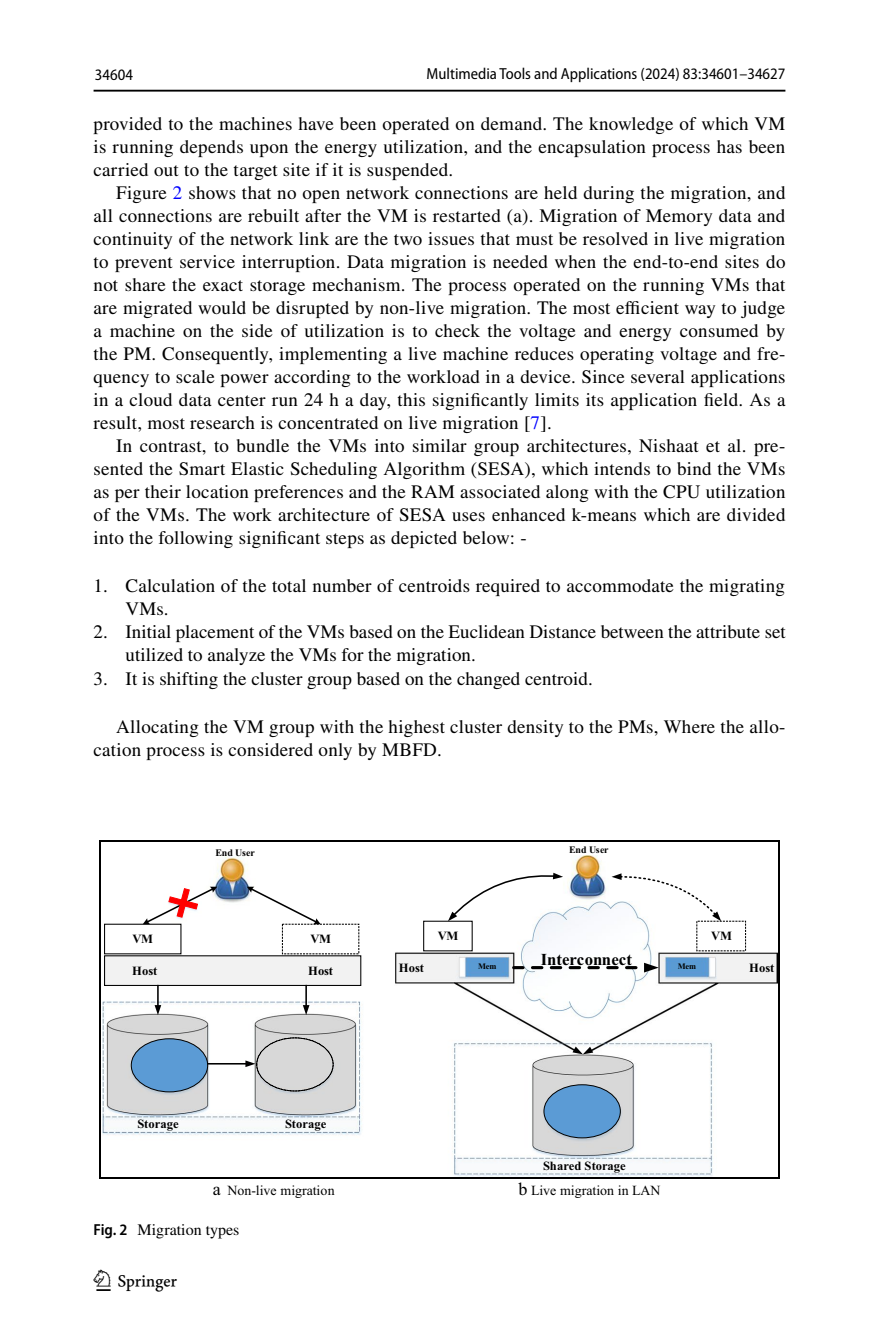
<style>
.page{position:relative;width:879px;height:1333px;background:#fff}
.page>*{position:absolute;margin:0;border:0;box-sizing:border-box;transform-origin:0 0}
.t1{font:30px "Springnew Regular 4";color:#000}
.t2{font:19px/23px "STIX";letter-spacing:.01em;color:#000;text-align:justify}
.t3{font:16.8px "Times New Roman PS Bold MT2";color:#000}
.t4{font:semi-condensed 16px "Myriad Pro";color:#000}
.t5{font:16px "STIX";color:#000}
.t6{font:13.8px "Times New Roman PSMT2";letter-spacing:-.005em;color:#000}
.t7{font:12.6px "Times New Roman PS Bold MT2";color:#000}
.t8{font:10px "Times New Roman PS Bold MT2";letter-spacing:-.025em;color:#000}
.t9{font:8.4px "Times New Roman PS Bold MT2";letter-spacing:-.005em;color:#000}
.s1{color:#00f}
.s2{font-size:18px}
.s3{font-family:"Myriad Pro";font-weight:600;font-stretch:semi-condensed}
</style>
<div class="page">
<hr style="left:94px;top:90px;width:691px;height:2px;background:#000">
<img style="left:102px;top:855px;width:675px;height:321px">
<hr style="left:157px;top:985px;width:2px;height:20px;background:#000">
<svg style="left:155px;top:1005px;width:6px;height:10px"></svg>
<hr style="left:305px;top:985px;width:2px;height:20px;background:#000">
<svg style="left:303px;top:1005px;width:6px;height:10px"></svg>
<div style="left:131px;top:1038px;width:77px;height:53px;background:#5b9bd5;border-radius:50%"></div>
<div style="left:131px;top:1038px;width:77px;height:54px;border:1px solid #000;border-radius:50%"></div>
<hr style="left:208px;top:1062px;width:38px;height:2px;background:#000">
<svg style="left:245px;top:1060px;width:10px;height:7px"></svg>
<div style="left:256px;top:1037px;width:77px;height:54px;border:1px dashed #000;border-radius:50%"></div>
<svg style="left:104px;top:886px;width:257px;height:99px"></svg>
<svg style="left:572px;top:1046px;width:21px;height:8px"></svg>
<div style="left:544px;top:1084px;width:76px;height:53px;background:#5b9bd5;border-radius:50%"></div>
<div style="left:544px;top:1084px;width:76px;height:54px;border:1px solid #000;border-radius:50%"></div>
<svg style="left:514px;top:962px;width:145px;height:10px"></svg>
<svg style="left:423px;top:872px;width:140px;height:79px"></svg>
<svg style="left:611px;top:873px;width:135px;height:78px"></svg>
<hr style="left:101px;top:840px;width:677px;height:1px;background:#000">
<hr style="left:99px;top:841px;width:2px;height:335px;background:#000">
<hr style="left:778px;top:841px;width:2px;height:335px;background:#000">
<hr style="left:101px;top:1176px;width:677px;height:2px;background:#000">
<p class="t4" style="left:95px;top:66px;width:39px">34604</p>
<p class="t4" style="left:426px;top:65px;width:360px">Multimedia Tools and Applications (2024) 83:34601–34627</p>
<p class="t2" style="left:94px;top:113px;width:693px">provided to the machines have been operated on demand. The knowledge of which VM is running depends upon the energy utilization, and the encapsulation process has been carried out to the target site if it is suspended.</p>
<p class="t2" style="left:94px;top:182px;width:693px;text-indent:23px">Figure <span class="s1">2</span> shows that no open network connections are held during the migration, and all connections are rebuilt after the VM is restarted (a). Migration of Memory data and continuity of the network link are the two issues that must be resolved in live migration to prevent service interruption. Data migration is needed when the end-to-end sites do not share the exact storage mechanism. The process operated on the running VMs that are migrated would be disrupted by non-live migration. The most efficient way to judge a machine on the side of utilization is to check the voltage and energy consumed by the PM. Consequently, implementing a live machine reduces operating voltage and fre&shy;quency to scale power according to the workload in a device. Since several applications in a cloud data center run 24 h a day, this significantly limits its application field. As a result, most research is concentrated on live migration [<span class="s1">7</span>].</p>
<p class="t2" style="left:94px;top:435px;width:693px;text-indent:23px">In contrast, to bundle the VMs into similar group architectures, Nishaat et al. pre&shy;sented the Smart Elastic Scheduling Algorithm (SESA), which intends to bind the VMs as per their location preferences and the RAM associated along with the CPU utilization of the VMs. The work architecture of SESA uses enhanced k-means which are divided into the following significant steps as depicted below: -</p>
<p class="t2" style="left:126px;top:576px;width:661px;text-indent:-32px">1. Calculation of the total number of centroids required to accommodate the migrating<br>VMs.</p>
<p class="t2" style="left:126px;top:622px;width:661px;text-indent:-32px">2. Initial placement of the VMs based on the Euclidean Distance between the attribute set utilized to analyze the VMs for the migration.</p>
<p class="t2" style="left:94px;top:668px;width:501px">3. It is shifting the cluster group based on the changed centroid.</p>
<p class="t2" style="left:94px;top:716px;width:693px;text-indent:23px">Allocating the VM group with the highest cluster density to the PMs, Where the allo&shy;cation process is considered only by MBFD.</p>
<p class="t8" style="left:215px;top:845px;width:41px">End User</p>
<p class="t8" style="left:569px;top:842px;width:41px">End User</p>
<p class="t7" style="left:132px;top:929px;width:22px">VM</p>
<p class="t7" style="left:310px;top:929px;width:22px">VM</p>
<p class="t7" style="left:438px;top:926px;width:22px">VM</p>
<p class="t7" style="left:711px;top:926px;width:22px">VM</p>
<p class="t7" style="left:132px;top:961px;width:27px">Host</p>
<p class="t7" style="left:308px;top:961px;width:27px">Host</p>
<p class="t7" style="left:399px;top:958px;width:27px">Host</p>
<p class="t3" style="left:541px;top:947px;width:93px">Interconnect</p>
<p class="t9" style="left:478px;top:960px;width:20px">Mem</p>
<p class="t7" style="left:749px;top:958px;width:27px">Host</p>
<p class="t9" style="left:677px;top:960px;width:20px">Mem</p>
<p class="t7" style="left:137px;top:1114px;width:43px">Storage</p>
<p class="t7" style="left:285px;top:1114px;width:43px">Storage</p>
<p class="t7" style="left:543px;top:1156px;width:84px">Shared Storage</p>
<p class="t6" style="left:213px;top:1185px;width:123px"><span class="s2">a</span> Non-live migration</p>
<p class="t6" style="left:518px;top:1185px;width:143px"><span class="s2">b</span> Live migration in LAN</p>
<p class="t5" style="left:94px;top:1218px;width:147px"><span class="s3">Fig. 2</span> Migration types</p>
<h1 class="t1" style="left:96px;top:1269px;width:83px">1 3</h1>
</div>
